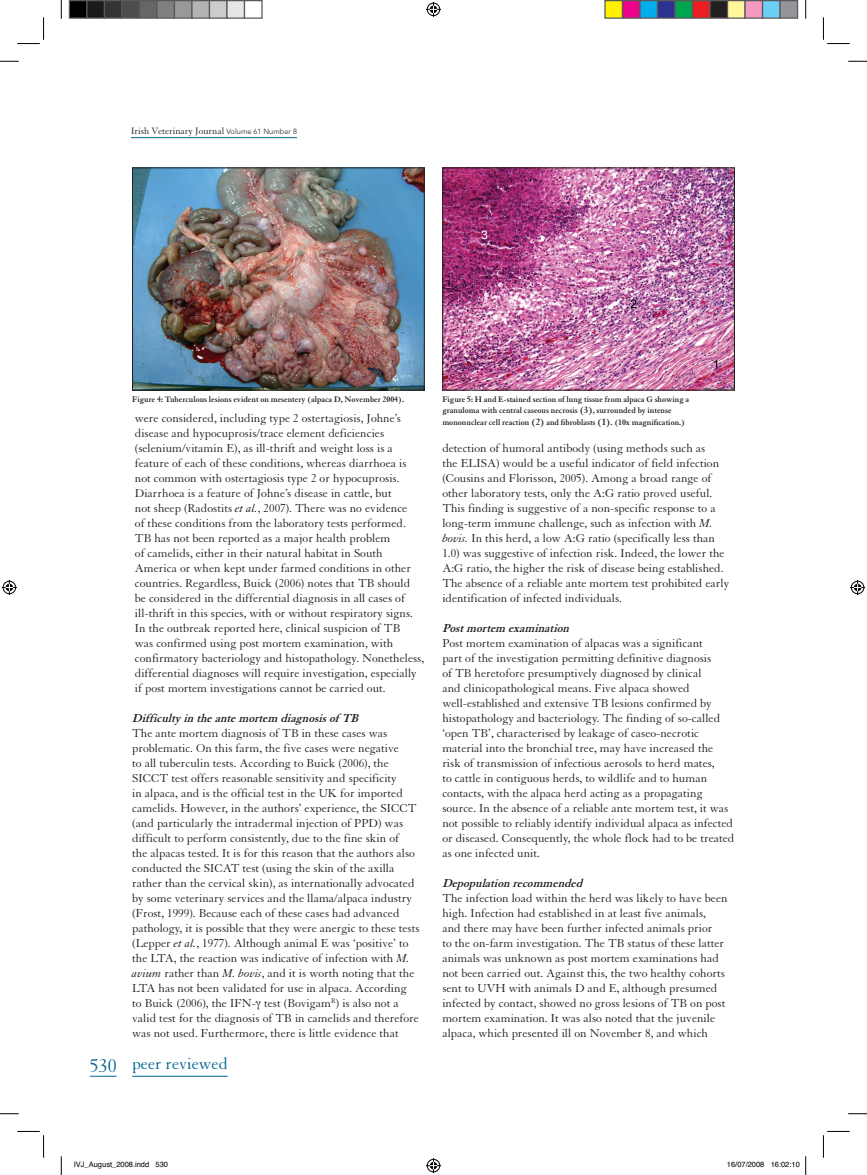
<style>
.page{position:relative;width:867px;height:1175px;background:#fff}
.page>*{position:absolute;margin:0;border:0;box-sizing:border-box;transform-origin:0 0}
.t1{font:17.5px "Granjon";color:#006494}
.t2{font:12.5px/15px "Granjon";color:#231f20}
.t3{font:italic 700 12.5px "Granjon";color:#231f20}
.t4{font:10px "Granjon";color:#231f20}
.t5{font:700 8.75px/11.2px "Granjon";color:#231f20}
.t6{font:7.5px "Helvetica";color:#000}
.s1{font-family:"Avenir";font-weight:300;font-size:7.5px}
.s2{font-size:10px}
.s3{font-style:italic}
.s4{font-size:20px}
</style>
<div class="page">
<hr style="left:131px;top:137px;width:166px;height:1px;background:#006494">
<svg style="left:90px;top:1076px;width:27px;height:1px"></svg>
<hr style="left:132px;top:1076px;width:96px;height:1px;background:#006494">
<img style="left:134px;top:170px;width:288px;height:218px">
<div style="left:132px;top:168px;width:292px;height:222px;border:1px solid #231f20"></div>
<img style="left:444px;top:170px;width:288px;height:218px">
<svg style="left:0;top:60px;width:19px;height:2px"></svg>
<svg style="left:848px;top:60px;width:19px;height:2px"></svg>
<svg style="left:0;top:1113px;width:19px;height:1px"></svg>
<svg style="left:848px;top:1113px;width:19px;height:1px"></svg>
<svg style="left:60px;top:0;width:2px;height:19px"></svg>
<svg style="left:60px;top:1156px;width:2px;height:19px"></svg>
<svg style="left:805px;top:0;width:1px;height:19px"></svg>
<svg style="left:17px;top:17px;width:27px;height:27px"></svg>
<svg style="left:17px;top:1131px;width:27px;height:27px"></svg>
<svg style="left:823px;top:17px;width:26px;height:27px"></svg>
<svg style="left:823px;top:1131px;width:26px;height:27px"></svg>
<svg style="left:426px;top:2px;width:15px;height:15px"></svg>
<svg style="left:426px;top:1158px;width:15px;height:15px"></svg>
<svg style="left:2px;top:580px;width:15px;height:15px"></svg>
<svg style="left:850px;top:580px;width:15px;height:15px"></svg>
<div style="left:69px;top:1px;width:18px;height:17px;background:#000"></div>
<div style="left:69px;top:0;width:19px;height:19px;border:1px solid #595959"></div>
<div style="left:87px;top:1px;width:17px;height:17px;background:#1a1a1a"></div>
<div style="left:86px;top:0;width:19px;height:19px;border:1px solid #595959"></div>
<div style="left:104px;top:1px;width:18px;height:17px;background:#333"></div>
<div style="left:104px;top:0;width:19px;height:19px;border:1px solid #595959"></div>
<div style="left:122px;top:1px;width:17px;height:17px;background:#4d4d4d"></div>
<div style="left:121px;top:0;width:19px;height:19px;border:1px solid #595959"></div>
<div style="left:139px;top:1px;width:18px;height:17px;background:#666"></div>
<div style="left:139px;top:0;width:19px;height:19px;border:1px solid #595959"></div>
<div style="left:157px;top:1px;width:17px;height:17px;background:#808080"></div>
<div style="left:156px;top:0;width:19px;height:19px;border:1px solid #595959"></div>
<div style="left:174px;top:1px;width:18px;height:17px;background:#999"></div>
<div style="left:174px;top:0;width:19px;height:19px;border:1px solid #595959"></div>
<div style="left:192px;top:1px;width:17px;height:17px;background:#b3b3b3"></div>
<div style="left:191px;top:0;width:19px;height:19px;border:1px solid #595959"></div>
<div style="left:209px;top:1px;width:18px;height:17px;background:#ccc"></div>
<div style="left:209px;top:0;width:19px;height:19px;border:1px solid #595959"></div>
<div style="left:227px;top:1px;width:17px;height:17px;background:#e6e6e6"></div>
<div style="left:226px;top:0;width:19px;height:19px;border:1px solid #595959"></div>
<div style="left:244px;top:0;width:19px;height:19px;border:1px solid #595959"></div>
<div style="left:605px;top:1px;width:17px;height:17px;background:#fff101"></div>
<div style="left:604px;top:0;width:19px;height:19px;border:1px solid #595959"></div>
<div style="left:622px;top:1px;width:18px;height:17px;background:#ed028c"></div>
<div style="left:622px;top:0;width:18px;height:19px;border:1px solid #595959"></div>
<div style="left:640px;top:1px;width:17px;height:17px;background:#00aeef"></div>
<div style="left:639px;top:0;width:19px;height:19px;border:1px solid #595959"></div>
<div style="left:657px;top:1px;width:18px;height:17px;background:#2e3092"></div>
<div style="left:657px;top:0;width:18px;height:19px;border:1px solid #595959"></div>
<div style="left:675px;top:1px;width:17px;height:17px;background:#00a54f"></div>
<div style="left:674px;top:0;width:19px;height:19px;border:1px solid #595959"></div>
<div style="left:692px;top:1px;width:18px;height:17px;background:#ee1d23"></div>
<div style="left:692px;top:0;width:18px;height:19px;border:1px solid #595959"></div>
<div style="left:710px;top:1px;width:17px;height:17px;background:#231f20"></div>
<div style="left:709px;top:0;width:19px;height:19px;border:1px solid #595959"></div>
<div style="left:727px;top:1px;width:18px;height:17px;background:#fff79a"></div>
<div style="left:727px;top:0;width:18px;height:19px;border:1px solid #595959"></div>
<div style="left:745px;top:1px;width:17px;height:17px;background:#f499c2"></div>
<div style="left:744px;top:0;width:19px;height:19px;border:1px solid #595959"></div>
<div style="left:762px;top:1px;width:18px;height:17px;background:#6bcff6"></div>
<div style="left:762px;top:0;width:18px;height:19px;border:1px solid #595959"></div>
<div style="left:780px;top:1px;width:17px;height:17px;background:#939598"></div>
<div style="left:779px;top:0;width:19px;height:19px;border:1px solid #595959"></div>
<svg style="left:805px;top:1156px;width:1px;height:19px"></svg>
<p class="t4" style="left:131px;top:125px;width:167px">Irish Veterinary Journal <span class="s1">Volume 61 Number 8</span></p>
<p class="t5" style="left:132px;top:394px;width:273px">Figure 4: Tuberculous lesions evident on mesentery (alpaca D, November 2004).</p>
<p class="t5" style="left:442px;top:394px;width:248px">Figure 5: H and E-stained section of lung tissue from alpaca G showing a granuloma with central caseous necrosis <span class="s2">(3)</span>, surrounded by intense mononuclear cell reaction <span class="s2">(2)</span> and fibroblasts <span class="s2">(1)</span>. (10x magnification.)</p>
<p class="t2" style="left:135px;top:411px;width:291px">were considered, including type 2 ostertagiosis, Johne’s disease and hypocuprosis/trace element deficiencies (selenium/vitamin E), as ill-thrift and weight loss is a feature of each of these conditions, whereas diarrhoea is not common with ostertagiosis type 2 or hypocuprosis.<br>Diarrhoea is a feature of Johne’s disease in cattle, but<br>not sheep (Radostits <span class="s3">et al.</span>, 2007). There was no evidence<br>of these conditions from the laboratory tests performed.<br>TB has not been reported as a major health problem<br>of camelids, either in their natural habitat in South America or when kept under farmed conditions in other countries. Regardless, Buick (2006) notes that TB should be considered in the differential diagnosis in all cases of ill-thrift in this species, with or without respiratory signs.<br>In the outbreak reported here, clinical suspicion of TB<br>was confirmed using post mortem examination, with confirmatory bacteriology and histopathology. Nonetheless, differential diagnoses will require investigation, especially if post mortem investigations cannot be carried out.</p>
<p class="t3" style="left:132px;top:711px;width:231px">Difficultyintheantemortem diagnosisof TB</p>
<p class="t2" style="left:132px;top:726px;width:289px">The ante mortem diagnosis of TB in these cases was problematic. On this farm, the five cases were negative<br>to all tuberculin tests. According to Buick (2006), the SICCT test offers reasonable sensitivity and specificity<br>in alpaca, and is the official test in the UK for imported camelids. However, in the authors’ experience, the SICCT (and particularly the intradermal injection of PPD) was difficult to perform consistently, due to the fine skin of<br>the alpacas tested. It is for this reason that the authors also conducted the SICAT test (using the skin of the axilla rather than the cervical skin), as internationally advocated by some veterinary services and the llama/alpaca industry (Frost, 1999). Because each of these cases had advanced pathology, it is possible that they were anergic to these tests (Lepper <span class="s3">et al.</span>, 1977). Although animal E was ‘positive’ to the LTA, the reaction was indicative of infection with <span class="s3">M. avium</span> rather than <span class="s3">M. bovis</span>, and it is worth noting that the LTA has not been validated for use in alpaca. According<br>to Buick (2006), the IFN- test (Bovigam<sup>R</sup>) is also not a valid test for the diagnosis of TB in camelids and therefore was not used. Furthermore, there is little evidence that</p>
<p class="t2" style="left:442px;top:441px;width:288px">detection of humoral antibody (using methods such as<br>the ELISA) would be a useful indicator of field infection (Cousins and Florisson, 2005). Among a broad range of other laboratory tests, only the A:G ratio proved useful.<br>This finding is suggestive of a non-specific response to a long-term immune challenge, such as infection with <span class="s3">M. bovis.</span> In this herd, a low A:G ratio (specifically less than 1.0) was suggestive of infection risk. Indeed, the lower the A:G ratio, the higher the risk of disease being established.<br>The absence of a reliable ante mortem test prohibited early identification of infected individuals.</p>
<p class="t3" style="left:442px;top:621px;width:132px">Postmortem examination</p>
<p class="t2" style="left:442px;top:636px;width:293px">Post mortem examination of alpacas was a significant<br>part of the investigation permitting definitive diagnosis<br>of TB heretofore presumptively diagnosed by clinical<br>and clinicopathological means. Five alpaca showed well-established and extensive TB lesions confirmed by histopathology and bacteriology. The finding of so-called ‘open TB’, characterised by leakage of caseo-necrotic material into the bronchial tree, may have increased the risk of transmission of infectious aerosols to herd mates,<br>to cattle in contiguous herds, to wildlife and to human contacts, with the alpaca herd acting as a propagating source. In the absence of a reliable ante mortem test, it was not possible to reliably identify individual alpaca as infected or diseased. Consequently, the whole flock had to be treated as one infected unit.</p>
<p class="t3" style="left:442px;top:876px;width:145px">Depopulationrecommended</p>
<p class="t2" style="left:442px;top:891px;width:287px">The infection load within the herd was likely to have been high. Infection had established in at least five animals,<br>and there may have been further infected animals prior<br>to the on-farm investigation. The TB status of these latter animals was unknown as post mortem examinations had not been carried out. Against this, the two healthy cohorts sent to UVH with animals D and E, although presumed infected by contact, showed no gross lesions of TB on post mortem examination. It was also noted that the juvenile alpaca, which presented ill on November 8, and which</p>
<h1 class="t1" style="left:90px;top:1054px;width:139px"><span class="s4">530</span> peer reviewed</h1>
<p class="t6" style="left:74px;top:1159px;width:96px">IVJ_August_2008.indd 530</p>
<p class="t6" style="left:727px;top:1159px;width:74px">16/07/2008 16:02:10</p>
</div>
